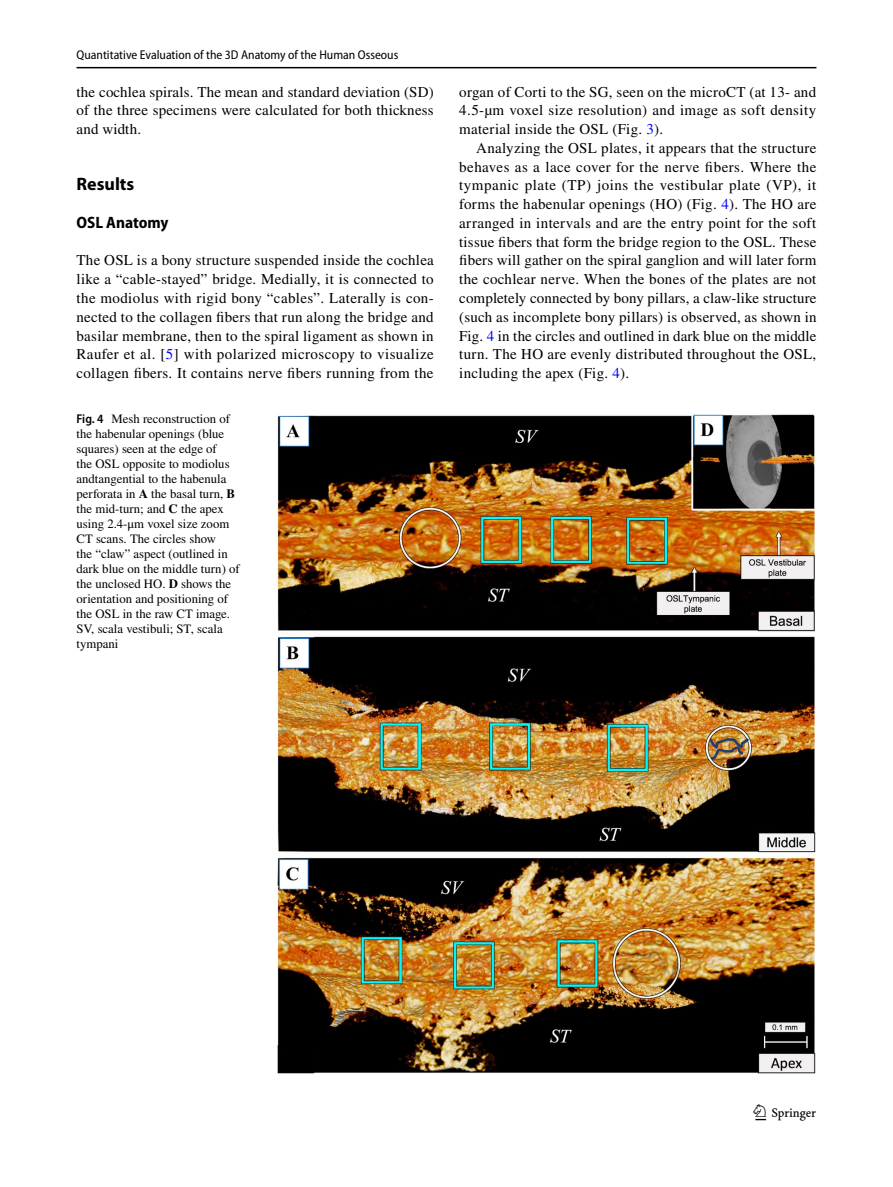
<style>
.page{position:relative;width:893px;height:1187px;background:#fff}
.page>*{position:absolute;margin:0;border:0;box-sizing:border-box;transform-origin:0 0}
.t1{font:22.5px "Springnew Regular 3";color:#000}
.t2{font:700 18px "Myriad Pro";color:#000}
.t3{font:700 semi-condensed 16.5px "Myriad Pro";letter-spacing:-.005em;color:#000}
.t4{font:15px/18.8px "STIX";letter-spacing:.02em;color:#000;text-align:justify}
.t5{font:12.75px/15px "STIX";color:#000}
.t6{font:12.75px "Myriad Pro Semi Cn 3";color:#000}
.s1{color:#00f}
.s2{font-family:"Myriad Pro";font-weight:600;font-stretch:semi-condensed}
.s3{font-weight:700}
</style>
<div class="page">
<hr style="left:77px;top:67px;width:739px;height:1px;background:#000">
<img style="left:276px;top:413px;width:540px;height:660px">
<p class="t6" style="left:77px;top:48px;width:323px">Quantitative Evaluation of the 3D Anatomy of the Human Osseous</p>
<p class="t4" style="left:77px;top:83px;width:359px">the cochlea spirals. The mean and standard deviation (SD) of the three specimens were calculated for both thickness and width.</p>
<p class="t2" style="left:77px;top:173px;width:59px">Results</p>
<p class="t3" style="left:77px;top:213px;width:94px">OSL Anatomy</p>
<p class="t4" style="left:77px;top:252px;width:359px">The OSL is a bony structure suspended inside the cochlea like a “cable-stayed” bridge. Medially, it is connected to the modiolus with rigid bony “cables”. Laterally is con&shy;nected to the collagen fibers that run along the bridge and basilar membrane, then to the spiral ligament as shown in Raufer et al. [<span class="s1">5</span>] with polarized microscopy to visualize collagen fibers. It contains nerve fibers running from the</p>
<p class="t5" style="left:77px;top:411px;width:165px"><span class="s2">Fig. 4</span> Mesh reconstruction of the habenular openings (blue squares) seen at the edge of<br>the OSL opposite to modiolus andtangential to the habenula perforata in <span class="s3">A</span> the basal turn, <span class="s3">B </span>the mid-turn; and <span class="s3">C</span> the apex using 2.4-μm voxel size zoom<br>CT scans. The circles show<br>the “claw” aspect (outlined in dark blue on the middle turn) of the unclosed HO. <span class="s3">D</span> shows the orientation and positioning of the OSL in the raw CT image.<br>SV, scala vestibuli; ST, scala tympani</p>
<p class="t4" style="left:459px;top:83px;width:358px">organ of Corti to the SG, seen on the microCT (at 13- and 4.5-µm voxel size resolution) and image as soft density material inside the OSL (Fig. <span class="s1">3</span>).</p>
<p class="t4" style="left:459px;top:139px;width:359px;text-indent:17px">Analyzing the OSL plates, it appears that the structure behaves as a lace cover for the nerve fibers. Where the tympanic plate (TP) joins the vestibular plate (VP), it forms the habenular openings (HO) (Fig. <span class="s1">4</span>). The HO are arranged in intervals and are the entry point for the soft tissue fibers that form the bridge region to the OSL. These fibers will gather on the spiral ganglion and will later form the cochlear nerve. When the bones of the plates are not completely connected by bony pillars, a claw-like structure (such as incomplete bony pillars) is observed, as shown in Fig. <span class="s1">4</span> in the circles and outlined in dark blue on the middle turn. The HO are evenly distributed throughout the OSL, including the apex (Fig. <span class="s1">4</span>).</p>
<h1 class="t1" style="left:755px;top:1104px;width:62px">1 3</h1>
</div>
